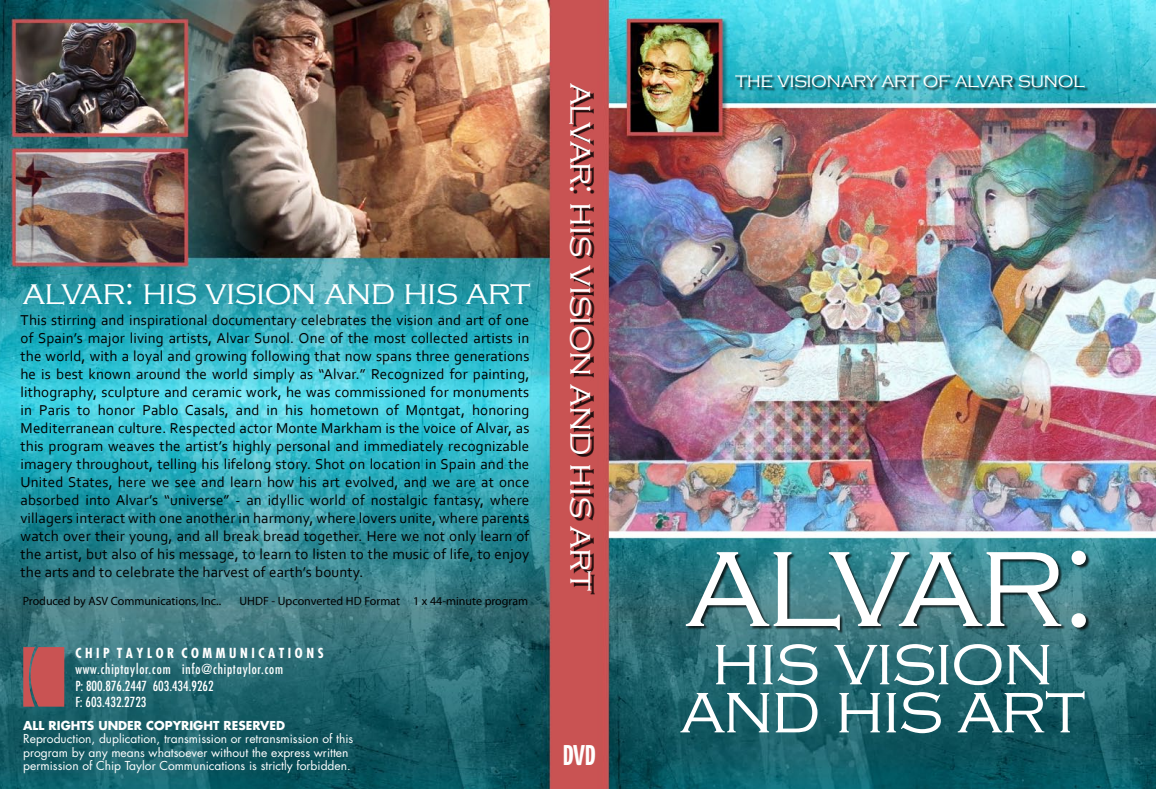
<style>
.page{position:relative;width:1156px;height:789px;background:#fff}
.page>*{position:absolute;margin:0;border:0;box-sizing:border-box;transform-origin:0 0}
.t1{font:300 135px "Copperplate Gothic";letter-spacing:-.055em;color:#fff}
.t2{font:300 72px "Copperplate Gothic";letter-spacing:-.025em;color:#fff}
.t3{font:300 36px "Copperplate Gothic";letter-spacing:-.015em;color:#fff}
.t4{font:700 28.5px "Yanone Kaffeesatz";color:#fff}
.t5{font:300 21px "Copperplate Gothic";letter-spacing:-.025em;color:#fff}
.t6{font:15px/18px "Corbel";letter-spacing:.01em;color:#000;text-align:justify}
.t7{font:condensed 13.5px/16.5px "Futura Std";letter-spacing:.06em;color:#fff}
.t8{font:700 condensed 13.5px "Futura Std";color:#fff}
.t9{font:12px/13.5px "Futura Std";color:#fff}
.t10{font:12px "Myriad Pro";color:#000}
.t11{font:700 12px "Futura Std";color:#fff}
</style>
<div class="page">
<img style="left:0;top:0;width:1156px;height:788px">
<svg style="left:21px;top:647px;width:43px;height:59px;background:#b75556"></svg>
<div style="left:572px;top:86px;width:22px;height:508px;background:#000;opacity:.83"></div>
<div style="left:686px;top:551px;width:404px;height:82px;background:#000;opacity:.75"></div>
<div style="left:736px;top:76px;width:352px;height:15px;background:#000;opacity:.75"></div>
<h3 class="t3" style="left:23px;top:273px;width:509px">alvar: his vision and his art</h3>
<p class="t6" style="left:21px;top:310px;width:510px">This stirring and inspirational documentary celebrates the vision and art of one of Spain’s major living artists, Alvar Sunol. One of the most collected artists in the world, with a loyal and growing following that now spans three generations he is best known around the world simply as “Alvar.” Recognized for painting, lithography, sculpture and ceramic work, he was commissioned for monuments in Paris to honor Pablo Casals, and in his hometown of Montgat, honoring Mediterranean culture. Respected actor Monte Markham is the voice of Alvar, as this program weaves the artist’s highly personal and immediately recognizable imagery throughout, telling his lifelong story. Shot on location in Spain and the United States, here we see and learn how his art evolved, and we are at once absorbed into Alvar’s “universe” - an idyllic world of nostalgic fantasy, where villagers interact with one another in harmony, where lovers unite, where parents watch over their young, and all break bread together. Here we not only learn of the artist, but also of his message, to learn to listen to the music of life, to enjoy the arts and to celebrate the harvest of earth’s bounty.</p>
<p class="t10" style="left:23px;top:593px;width:200px">Produced by ASV Communications, Inc..</p>
<p class="t10" style="left:239px;top:593px;width:290px">UHDF - Upconverted HD Format 1 x 44-minute program</p>
<p class="t8" style="left:75px;top:644px;width:250px">C H I P T A Y L O R C O M M U N I C A T I O N S</p>
<p class="t7" style="left:75px;top:660px;width:209px">www.chiptaylor.com info@chiptaylor.com<br>P: 800.876.2447 603.434.9262<br>F: 603.432.2723</p>
<p class="t11" style="left:23px;top:717px;width:263px">ALL RIGHTS UNDER COPYRIGHT RESERVED</p>
<p class="t9" style="left:23px;top:732px;width:331px">Reproduction, duplication, transmission or retransmission of this program by any means whatsoever without the express written permission of Chip Taylor Communications is strictly forbidden.</p>
<h3 class="t3" style="left:602px;top:83px;width:509px;rotate:90deg">alvar: his vision and his art</h3>
<h3 class="t4" style="left:563px;top:737px;width:34px">DVD</h3>
<h3 class="t5" style="left:735px;top:69px;width:351px">the visionary art of alvar sunol</h3>
<h1 class="t1" style="left:685px;top:508px;width:414px">alvar:</h1>
<h2 class="t2" style="left:712px;top:621px;width:343px">his vision</h2>
<h2 class="t2" style="left:680px;top:669px;width:406px">and his art</h2>
</div>
